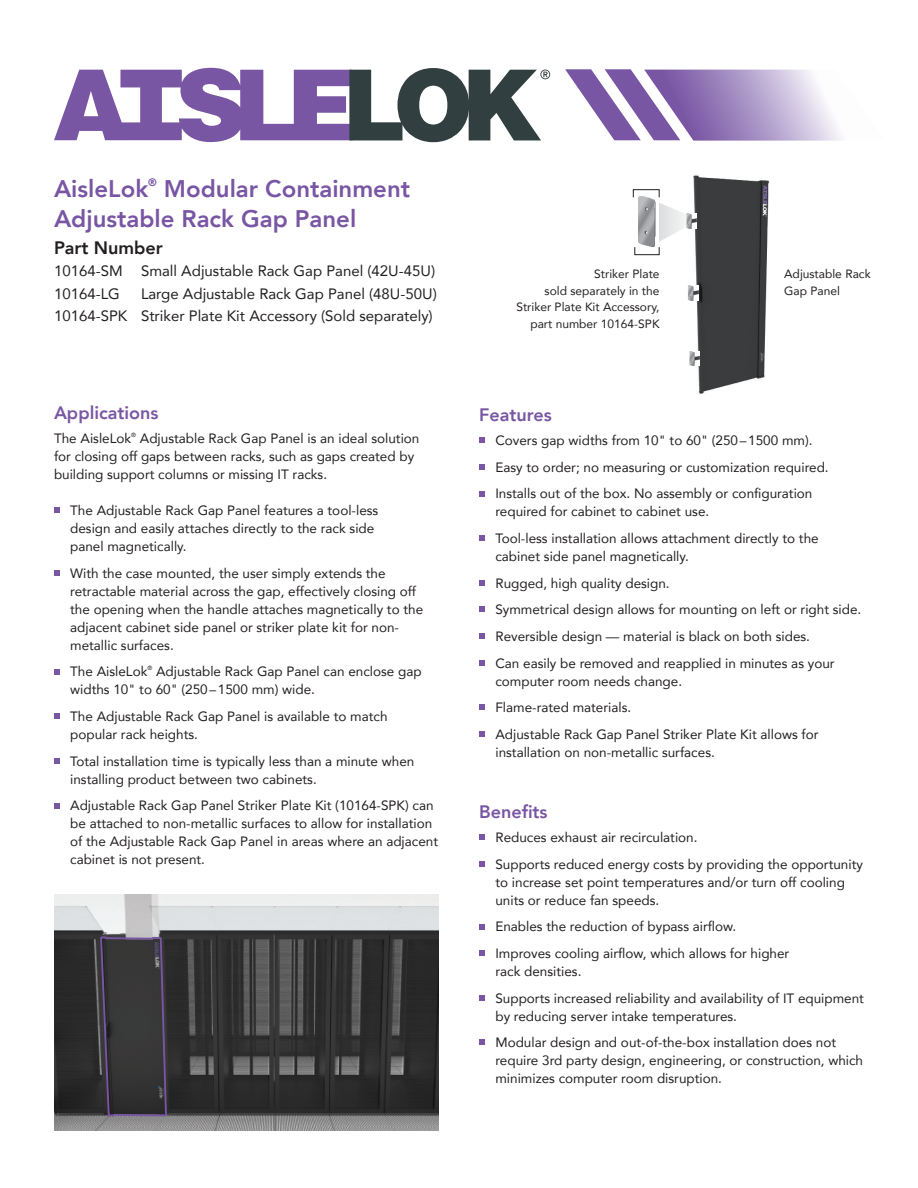
<style>
.page{position:relative;width:918px;height:1188px;background:#fff}
.page>*{position:absolute;margin:0;border:0;box-sizing:border-box;transform-origin:0 0}
.t1{font:800 24px "Avenir";color:#7956a3}
.t2{font:800 18px "Avenir";color:#7956a3}
.t3{font:800 18px "Avenir";color:#231f20}
.t4{font:15px "Avenir";color:#231f20}
.Bullet_List_Smaller{font:13.5px/18px "Avenir";color:#231f20}
.Core_Paragraph_Style{font:13.5px/18px "Avenir";color:#231f20}
.t5{font:12px/16.5px "Avenir";color:#231f20;text-align:right}
.t6{font:800 10.8px "Avenir";color:#7956a3}
</style>
<div class="page">
<svg style="left:565px;top:69px;width:277px;height:72px"></svg>
<svg style="left:54px;top:508px;width:5px;height:5px"></svg>
<svg style="left:54px;top:570px;width:5px;height:6px"></svg>
<svg style="left:54px;top:669px;width:5px;height:5px"></svg>
<svg style="left:54px;top:714px;width:5px;height:5px"></svg>
<svg style="left:54px;top:758px;width:5px;height:5px"></svg>
<svg style="left:54px;top:803px;width:5px;height:5px"></svg>
<svg style="left:479px;top:438px;width:5px;height:5px"></svg>
<svg style="left:479px;top:464px;width:5px;height:5px"></svg>
<svg style="left:479px;top:491px;width:5px;height:5px"></svg>
<svg style="left:479px;top:536px;width:5px;height:5px"></svg>
<svg style="left:479px;top:580px;width:5px;height:5px"></svg>
<svg style="left:479px;top:607px;width:5px;height:5px"></svg>
<svg style="left:479px;top:634px;width:5px;height:5px"></svg>
<svg style="left:479px;top:660px;width:5px;height:5px"></svg>
<svg style="left:479px;top:705px;width:5px;height:5px"></svg>
<svg style="left:479px;top:731px;width:5px;height:6px"></svg>
<svg style="left:479px;top:835px;width:5px;height:5px"></svg>
<svg style="left:479px;top:861px;width:5px;height:5px"></svg>
<svg style="left:479px;top:924px;width:5px;height:5px"></svg>
<svg style="left:479px;top:951px;width:5px;height:5px"></svg>
<svg style="left:479px;top:995px;width:5px;height:5px"></svg>
<svg style="left:479px;top:1040px;width:5px;height:5px"></svg>
<svg style="left:54px;top:68px;width:496px;height:74px"></svg>
<img style="left:687px;top:175px;width:82px;height:219px">
<img style="left:54px;top:894px;width:385px;height:236px">
<svg style="left:99px;top:894px;width:69px;height:224px;background:#58565b"></svg>
<img style="left:687px;top:214px;width:9px;height:14px">
<img style="left:687px;top:286px;width:11px;height:14px">
<img style="left:688px;top:351px;width:12px;height:15px">
<svg style="left:659px;top:203px;width:28px;height:39px"></svg>
<img style="left:639px;top:198px;width:17px;height:48px">
<div style="left:633px;top:189px;width:27px;height:9px;border:1px solid #231f20"></div>
<div style="left:634px;top:247px;width:26px;height:8px;border:1px solid #231f20"></div>
<h1 class="t1" style="left:54px;top:170px;width:96px">AisleLok</h1>
<h1 class="t6" style="left:148px;top:174px;width:10px">®</h1>
<h1 class="t1" style="left:164px;top:170px;width:248px">Modular Containment</h1>
<h1 class="t1" style="left:54px;top:200px;width:304px">Adjustable Rack Gap Panel</h1>
<h1 class="t3" style="left:54px;top:234px;width:110px">Part Number</h1>
<h1 class="t4" style="left:54px;top:259px;width:383px">10164-SM Small Adjustable Rack Gap Panel (42U-45U)</h1>
<h1 class="t4" style="left:54px;top:282px;width:67px">10164-LG</h1>
<h1 class="t4" style="left:141px;top:282px;width:297px">Large Adjustable Rack Gap Panel (48U-50U)</h1>
<h1 class="t4" style="left:54px;top:304px;width:380px">10164-SPK Striker Plate Kit Accessory (Sold separately)</h1>
<h1 class="t2" style="left:54px;top:398px;width:106px">Applications</h1>
<p class="Core_Paragraph_Style" style="left:54px;top:429px;width:367px">The AisleLok<sup>®</sup> Adjustable Rack Gap Panel is an ideal solution for closing off gaps between racks, such as gaps created by building support columns or missing IT racks.</p>
<p class="Bullet_List_Smaller" style="left:70px;top:501px;width:310px">The Adjustable Rack Gap Panel features a tool-less design and easily attaches directly to the rack side panel magnetically.</p>
<p class="Bullet_List_Smaller" style="left:70px;top:564px;width:355px">With the case mounted, the user simply extends the retractable material across the gap, effectively closing off the opening when the handle attaches magnetically to the adjacent cabinet side panel or striker plate kit for non&shy;metallic surfaces.</p>
<p class="Bullet_List_Smaller" style="left:70px;top:662px;width:353px">The AisleLok<sup>®</sup> Adjustable Rack Gap Panel can enclose gap widths 10" to 60" (250–1500 mm) wide.</p>
<p class="Bullet_List_Smaller" style="left:70px;top:707px;width:319px">The Adjustable Rack Gap Panel is available to match popular rack heights.</p>
<p class="Bullet_List_Smaller" style="left:70px;top:752px;width:346px">Total installation time is typically less than a minute when installing product between two cabinets.</p>
<p class="Bullet_List_Smaller" style="left:70px;top:796px;width:369px">Adjustable Rack Gap Panel Striker Plate Kit (10164-SPK) can be attached to non-metallic surfaces to allow for installation of the Adjustable Rack Gap Panel in areas where an adjacent cabinet is not present.</p>
<h1 class="t5" style="left:594px;top:265px;width:67px">Striker Plate</h1>
<h1 class="t5" style="left:516px;top:282px;width:145px">sold separately in the<br>Striker Plate Kit Accessory, part number 10164-SPK</h1>
<h1 class="t5" style="left:784px;top:265px;width:88px;text-align:left">Adjustable Rack<br>Gap Panel</h1>
<h1 class="t2" style="left:479px;top:400px;width:74px">Features</h1>
<p class="Bullet_List_Smaller" style="left:495px;top:431px;width:319px">Covers gap widths from 10" to 60" (250–1500 mm).</p>
<p class="Bullet_List_Smaller" style="left:495px;top:458px;width:335px">Easy to order; no measuring or customization required.</p>
<p class="Bullet_List_Smaller" style="left:495px;top:484px;width:319px">Installs out of the box. No assembly or configuration required for cabinet to cabinet use.</p>
<p class="Bullet_List_Smaller" style="left:495px;top:529px;width:325px">Tool-less installation allows attachment directly to the cabinet side panel magnetically.</p>
<p class="Bullet_List_Smaller" style="left:495px;top:574px;width:176px">Rugged, high quality design.</p>
<p class="Bullet_List_Smaller" style="left:495px;top:600px;width:367px">Symmetrical design allows for mounting on left or right side.</p>
<p class="Bullet_List_Smaller" style="left:495px;top:627px;width:316px">Reversible design — material is black on both sides.</p>
<p class="Bullet_List_Smaller" style="left:495px;top:653px;width:341px">Can easily be removed and reapplied in minutes as your computer room needs change.</p>
<p class="Bullet_List_Smaller" style="left:495px;top:698px;width:137px">Flame-rated materials.</p>
<p class="Bullet_List_Smaller" style="left:495px;top:725px;width:325px">Adjustable Rack Gap Panel Striker Plate Kit allows for installation on non-metallic surfaces.</p>
<h1 class="t2" style="left:479px;top:797px;width:70px">Benefits</h1>
<p class="Bullet_List_Smaller" style="left:495px;top:828px;width:204px">Reduces exhaust air recirculation.</p>
<p class="Bullet_List_Smaller" style="left:495px;top:855px;width:369px">Supports reduced energy costs by providing the opportunity to increase set point temperatures and/or turn off cooling units or reduce fan speeds.</p>
<p class="Bullet_List_Smaller" style="left:495px;top:917px;width:242px">Enables the reduction of bypass airflow.</p>
<p class="Bullet_List_Smaller" style="left:495px;top:944px;width:295px">Improves cooling airflow, which allows for higher rack densities.</p>
<p class="Bullet_List_Smaller" style="left:495px;top:989px;width:370px">Supports increased reliability and availability of IT equipment by reducing server intake temperatures.</p>
<p class="Bullet_List_Smaller" style="left:495px;top:1033px;width:369px">Modular design and out-of-the-box installation does not require 3rd party design, engineering, or construction, which minimizes computer room disruption.</p>
</div>
